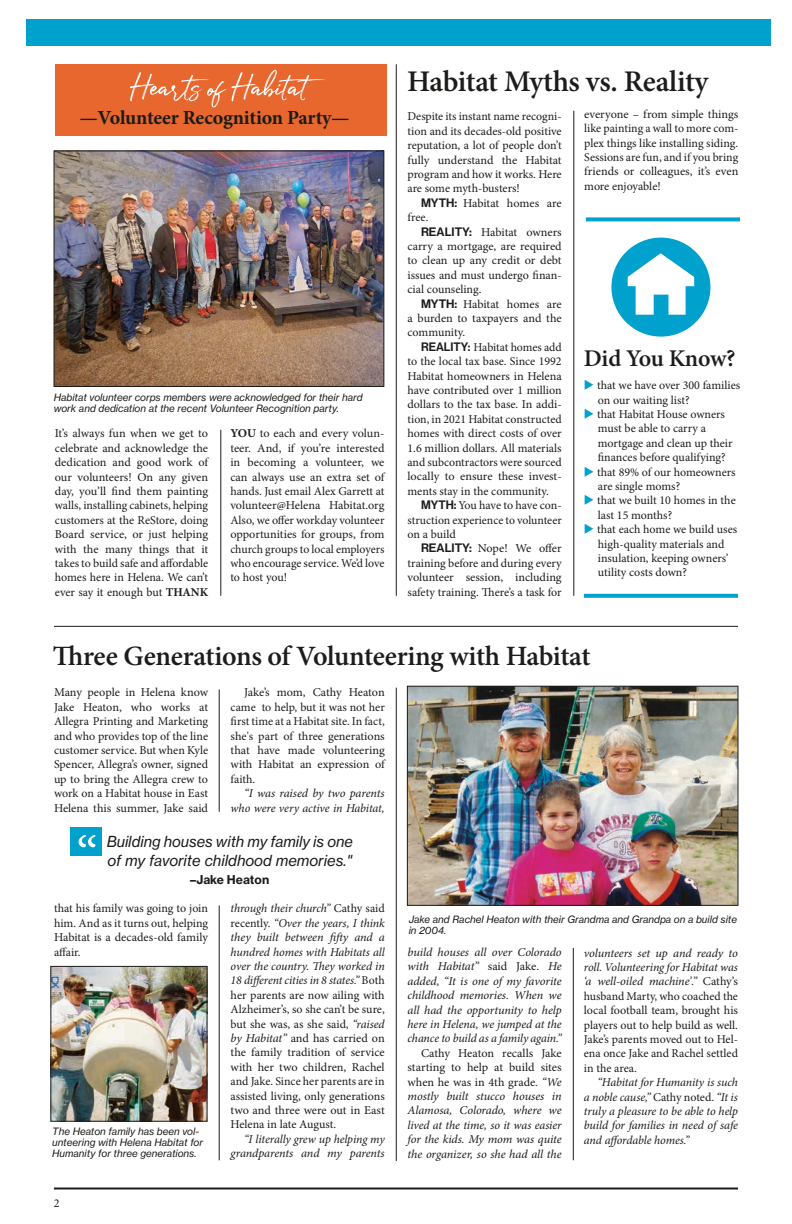
<style>
.page{position:relative;width:792px;height:1224px;background:#fff}
.page>*{position:absolute;margin:0;border:0;box-sizing:border-box;transform-origin:0 0}
.t1{font:600 30px "Minion Pro";letter-spacing:-.015em;color:#1c1c1a}
.t2{font:600 28px "Minion Pro";letter-spacing:-.015em;color:#1c1c1a}
.t3{font:600 24px "Minion Pro";letter-spacing:-.015em;color:#1c1c1a}
.t4{font:700 20px "Minion Pro";letter-spacing:-.015em;color:#1c1c1a}
.t5{font:15px/19.5px "N Haas Grotesk TX Pro 56 It";color:#1c1c1a}
.t6{font:12px/14.4px "Minion Pro";letter-spacing:-.005em;color:#1c1c1a;text-align:justify}
.t7{font:italic 12px/14.4px "Minion Pro";letter-spacing:-.01em;color:#1c1c1a;text-align:justify}
.t8{font:12px "N Haas Grotesk TX Pro 75 Bd";color:#1c1c1a}
.t9{font:10px/11px "N Haas Grotesk TX Pro 56 It";color:#1c1c1a}
.s1{font-weight:700}
.s2{font-family:"N Haas Grotesk DS Pro 65 Md"}
.s3{color:#00a1cd}
.s4{font-style:italic}
.s5{font-style:normal}
</style>
<div class="page">
<hr style="left:54px;top:1188px;width:684px;height:2px;background:#1c1c1a">
<div style="left:26px;top:19px;width:744px;height:27px;background:#00a1cd"></div>
<hr style="left:396px;top:64px;width:1px;height:532px;background:#1c1c1a">
<hr style="left:54px;top:626px;width:684px;height:1px;background:#1c1c1a">
<img style="left:56px;top:153px;width:326px;height:232px">
<div style="left:54px;top:151px;width:330px;height:236px;border:1px solid #1c1c1a"></div>
<div style="left:55px;top:64px;width:331px;height:72px;background:#e7672e"></div>
<svg style="left:130px;top:70px;width:196px;height:38px"></svg>
<div style="left:70px;top:827px;width:32px;height:29px;background:#00a1cd"></div>
<svg style="left:79px;top:835px;width:17px;height:12px"></svg>
<img style="left:409px;top:688px;width:327px;height:215px">
<div style="left:407px;top:686px;width:331px;height:219px;border:1px solid #1c1c1a"></div>
<img style="left:53px;top:968px;width:152px;height:151px">
<div style="left:51px;top:966px;width:156px;height:155px;border:1px solid #1c1c1a"></div>
<hr style="left:219px;top:689px;width:1px;height:123px;background:#1c1c1a">
<hr style="left:219px;top:905px;width:1px;height:255px;background:#1c1c1a">
<hr style="left:221px;top:430px;width:1px;height:166px;background:#1c1c1a">
<hr style="left:573px;top:948px;width:1px;height:212px;background:#1c1c1a">
<hr style="left:396px;top:688px;width:1px;height:473px;background:#1c1c1a">
<hr style="left:574px;top:111px;width:1px;height:485px;background:#1c1c1a">
<svg style="left:584px;top:594px;width:154px;height:4px"></svg>
<svg style="left:586px;top:217px;width:154px;height:4px"></svg>
<div style="left:612px;top:238px;width:98px;height:99px;background:#00a1cd;border-radius:50%"></div>
<svg style="left:628px;top:253px;width:66px;height:62px"></svg>
<h3 class="t4" style="left:79px;top:104px;width:272px">—Volunteer Recognition Party—</h3>
<p class="t9" style="left:54px;top:392px;width:310px">Habitat volunteer corps members were acknowledged for their hard work and dedication at the recent Volunteer Recognition party.</p>
<p class="t6" style="left:55px;top:426px;width:155px">It’s always fun when we get to celebrate and acknowledge the dedication and good work of our volunteers! On any given day, you’ll find them painting walls, installing cabinets, helping customers at the ReStore, doing Board service, or just helping with the many things that it takes to build safe and affordable homes here in Helena. We can’t ever say it enough but <span class="s1">THANK</span></p>
<p class="t6" style="left:230px;top:426px;width:156px"><span class="s1">YOU</span> to each and every volun&shy;teer. And, if you’re interested in becoming a volunteer, we can always use an extra set of hands. Just email Alex Garrett at volunteer@Helena Habitat.org Also, we offer workday volunteer opportunities for groups, from church groups to local employers who encourage service. We’d love to host you!</p>
<h1 class="t1" style="left:407px;top:60px;width:303px">Habitat Myths vs. Reality</h1>
<p class="t6" style="left:584px;top:107px;width:156px">everyone – from simple things like painting a wall to more com&shy;plex things like installing siding.<br>Sessions are fun, and if you bring friends or colleagues, it’s even more enjoyable!</p>
<p class="t6" style="left:408px;top:109px;width:156px">Despite its instant name recogni&shy;tion and its decades-old positive reputation, a lot of people don’t fully understand the Habitat program and how it works. Here are some myth-busters!</p>
<p class="t6" style="left:408px;top:196px;width:156px;text-indent:14px"><span class="s2">MYTH:</span> Habitat homes are free.</p>
<p class="t6" style="left:408px;top:225px;width:156px;text-indent:14px"><span class="s2">REALITY:</span> Habitat owners carry a mortgage, are required to clean up any credit or debt issues and must undergo finan&shy;cial counseling.</p>
<p class="t6" style="left:408px;top:297px;width:156px;text-indent:14px"><span class="s2">MYTH:</span> Habitat homes are a burden to taxpayers and the community.</p>
<p class="t6" style="left:408px;top:340px;width:156px;text-indent:14px"><span class="s2">REALITY:</span> Habitat homes add to the local tax base. Since 1992<br>Habitat homeowners in Helena have contributed over 1 million dollars to the tax base. In addi&shy;tion, in 2021 Habitat constructed homes with direct costs of over 1.6 million dollars. All materials and subcontractors were sourced locally to ensure these invest&shy;ments stay in the community.</p>
<p class="t6" style="left:408px;top:498px;width:156px;text-indent:14px"><span class="s2">MYTH:</span> You have to have con&shy;struction experience to volunteer on a build</p>
<p class="t6" style="left:408px;top:541px;width:156px;text-indent:14px"><span class="s2">REALITY:</span> Nope! We offer training before and during every volunteer session, including safety training. There’s a task for</p>
<h3 class="t3" style="left:584px;top:342px;width:153px">Did You Know?</h3>
<p class="t6" style="left:598px;top:378px;width:144px;text-indent:-14px"><span class="s3">◆</span> that we have over 300 families on our waiting list?</p>
<p class="t6" style="left:598px;top:407px;width:136px;text-align:left;text-indent:-14px"><span class="s3">◆</span> that Habitat House owners must be able to carry a mortgage and clean up their finances before qualifying?</p>
<p class="t6" style="left:598px;top:465px;width:139px;text-indent:-14px"><span class="s3">◆</span> that 89% of our homeowners are single moms?</p>
<p class="t6" style="left:598px;top:494px;width:139px;text-indent:-14px"><span class="s3">◆</span> that we built 10 homes in the last 15 months?</p>
<p class="t6" style="left:598px;top:522px;width:141px;text-align:left;text-indent:-14px"><span class="s3">◆</span> that each home we build uses high-quality materials and insulation, keeping owners’ utility costs down?</p>
<h2 class="t2" style="left:53px;top:637px;width:539px">Three Generations of Volunteering with Habitat</h2>
<p class="t6" style="left:231px;top:685px;width:156px;text-indent:14px">Jake’s mom, Cathy Heaton came to help, but it was not her first time at a Habitat site. In fact, she's part of three generations that have made volunteering with Habitat an expression of faith.</p>
<p class="t7" style="left:231px;top:786px;width:156px;text-align:right">“I was raised by two parents who were very active in Habitat,</p>
<p class="t6" style="left:54px;top:685px;width:156px">Many people in Helena know Jake Heaton, who works at Allegra Printing and Marketing and who provides top of the line customer service. But when Kyle Spencer, Allegra’s owner, signed up to bring the Allegra crew to work on a Habitat house in East Helena this summer, Jake said</p>
<p class="t5" style="left:107px;top:832px;width:248px">Building houses with my family is one of my favorite childhood memories."</p>
<p class="t8" style="left:190px;top:872px;width:80px">–Jake Heaton</p>
<p class="t6" style="left:54px;top:901px;width:156px">that his family was going to join him. And as it turns out, helping Habitat is a decades-old family affair.</p>
<p class="t9" style="left:52px;top:1126px;width:152px">The Heaton family has been vol&shy;unteering with Helena Habitat for<br>Humanity for three generations.</p>
<p class="t6" style="left:54px;top:1196px;width:7px">2</p>
<p class="t6" style="left:231px;top:901px;width:156px"><span class="s4">through their church”</span> Cathy said recently. <span class="s4">“Over the years, I think they built between fifty and a hundred homes with Habitats all over the country. They worked in 18 different cities in 8 states.”</span> Both her parents are now ailing with Alzheimer’s, so she can’t be sure, but she was, as she said, <span class="s4">“raised by Habitat”</span> and has carried on the family tradition of service with her two children, Rachel and Jake. Since her parents are in assisted living, only generations two and three were out in East Helena in late August.</p>
<p class="t7" style="left:231px;top:1132px;width:156px;text-align:right">“I literally grew up helping my grandparents and my parents</p>
<p class="t9" style="left:409px;top:914px;width:330px">Jake and Rachel Heaton with their Grandma and Grandpa on a build site in 2004.</p>
<p class="t7" style="left:408px;top:945px;width:156px">build houses all over Colorado with Habitat” <span class="s5">said Jake.</span> He added, “It is one of my favorite childhood memories. When we all had the opportunity to help here in Helena, we jumped at the chance to build as a family again.”</p>
<p class="t7" style="left:408px;top:1046px;width:156px;text-indent:14px"><span class="s5">Cathy Heaton recalls Jake starting to help at build sites when he was in 4th grade.</span> “We mostly built stucco houses in Alamosa, Colorado, where we lived at the time, so it was easier for the kids. My mom was quite the organizer, so she had all the</p>
<p class="t6" style="left:584px;top:946px;width:156px"><span class="s4">volunteers set up and ready to roll. Volunteering for Habitat was ‘a well-oiled machine’.”</span> Cathy’s husband Marty, who coached the local football team, brought his players out to help build as well.<br>Jake’s parents moved out to Hel&shy;ena once Jake and Rachel settled in the area.</p>
<p class="t7" style="left:584px;top:1075px;width:156px;text-indent:14px">“Habitat for Humanity is such a noble cause,” <span class="s5">Cathy noted.</span> “It is truly a pleasure to be able to help build for families in need of safe and affordable homes.”</p>
</div>
